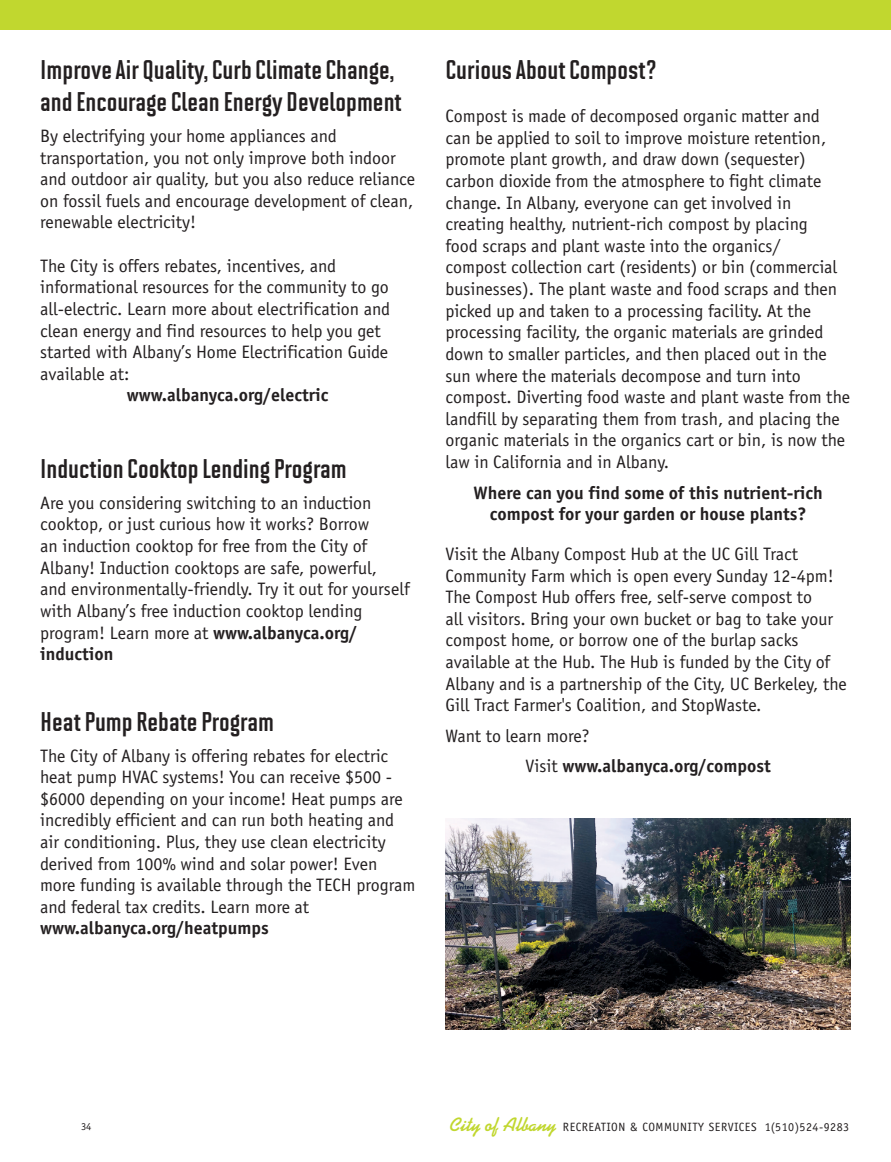
<style>
.page{position:relative;width:891px;height:1162px;background:#fff}
.page>*{position:absolute;margin:0;border:0;box-sizing:border-box;transform-origin:0 0}
.subhead-news{font:700 27px/32.4px "Solano Gothic MVB";color:#231f20}
.subhead-news-2{font:18px/21.6px "Officina Sans Std";color:#231f20}
.content_city_news{font:18px/21.6px "Officina Sans Std";color:#231f20}
.subhead-news-3{font:700 18px/21.6px "Officina Sans Std";color:#231f20;text-align:center}
.t1{font:12px "Officina Sans Std";letter-spacing:.04em;color:#231f20}
.t2{font:10.5px "Officina Sans Std";color:#231f20}
.s1{font-weight:700}
.s2{font-weight:400}
.s3{font-family:"Kaufmann Std";font-weight:700;font-size:19.5px;color:#c1d72f}
</style>
<div class="page">
<img style="left:445px;top:818px;width:405px;height:211px">
<div style="left:0;top:0;width:891px;height:29px;background:#c1d72f"></div>
<p class="subhead-news" style="left:40px;top:53px;width:363px">Improve Air Quality, Curb Climate Change, and Encourage Clean Energy Development</p>
<p class="subhead-news-2" style="left:40px;top:125px;width:376px">By electrifying your home appliances and transportation, you not only improve both indoor and outdoor air quality, but you also reduce reliance on fossil fuels and encourage development of clean, renewable electricity!</p>
<p class="subhead-news-2" style="left:40px;top:255px;width:351px">The City is offers rebates, incentives, and informational resources for the community to go all-electric. Learn more about electrification and clean energy and find resources to help you get started with Albany’s Home Electrification Guide available at:</p>
<p class="subhead-news-3" style="left:127px;top:384px;width:203px">www.albanyca.org/electric</p>
<p class="subhead-news" style="left:40px;top:452px;width:308px">Induction Cooktop Lending Program</p>
<p class="content_city_news" style="left:40px;top:492px;width:333px">Are you considering switching to an induction</p>
<p class="content_city_news" style="left:40px;top:513px;width:371px">cooktop, or just curious how it works? Borrow<br>an induction cooktop for free from the City of Albany! Induction cooktops are safe, powerful,<br>and environmentally-friendly. Try it out for yourself with Albany’s free induction cooktop lending program! Learn more at <span class="s1">www.albanyca.org/ induction</span></p>
<p class="subhead-news" style="left:40px;top:705px;width:235px">Heat Pump Rebate Program</p>
<p class="subhead-news-2" style="left:40px;top:744px;width:377px">The City of Albany is offering rebates for electric heat pump HVAC systems! You can receive $500 - $6000 depending on your income! Heat pumps are incredibly efficient and can run both heating and air conditioning. Plus, they use clean electricity derived from 100% wind and solar power! Even more funding is available through the TECH program and federal tax credits. Learn more at</p>
<p class="subhead-news-3" style="left:40px;top:917px;width:230px">www.albanyca.org/heatpumps</p>
<p class="subhead-news" style="left:445px;top:53px;width:212px">Curious About Compost?</p>
<p class="subhead-news-2" style="left:445px;top:105px;width:406px">Compost is made of decomposed organic matter and<br>can be applied to soil to improve moisture retention, promote plant growth, and draw down (sequester) carbon dioxide from the atmosphere to fight climate change. In Albany, everyone can get involved in creating healthy, nutrient-rich compost by placing<br>food scraps and plant waste into the organics/<br>compost collection cart (residents) or bin (commercial businesses). The plant waste and food scraps and then picked up and taken to a processing facility. At the processing facility, the organic materials are grinded down to smaller particles, and then placed out in the sun where the materials decompose and turn into compost. Diverting food waste and plant waste from the landfill by separating them from trash, and placing the organic materials in the organics cart or bin, is now the law in California and in Albany.</p>
<p class="subhead-news-3" style="left:473px;top:481px;width:351px">Where can you find some of this nutrient-rich compost for your garden or house plants?</p>
<p class="subhead-news-2" style="left:445px;top:543px;width:403px">Visit the Albany Compost Hub at the UC Gill Tract Community Farm which is open every Sunday 12-4pm!<br>The Compost Hub offers free, self-serve compost to<br>all visitors. Bring your own bucket or bag to take your compost home, or borrow one of the burlap sacks available at the Hub. The Hub is funded by the City of Albany and is a partnership of the City, UC Berkeley, the Gill Tract Farmer's Coalition, and StopWaste.</p>
<p class="subhead-news-2" style="left:445px;top:724px;width:146px">Want to learn more?</p>
<p class="subhead-news-3" style="left:525px;top:755px;width:247px"><span class="s2">Visit</span> www.albanyca.org/compost</p>
<p class="t2" style="left:81px;top:1119px;width:12px">34</p>
<p class="t1" style="left:450px;top:1119px;width:400px"><span class="s3">City of Albany</span> RECREATION &amp; COMMUNITY SERVICES 1(510)524-9283</p>
</div>
